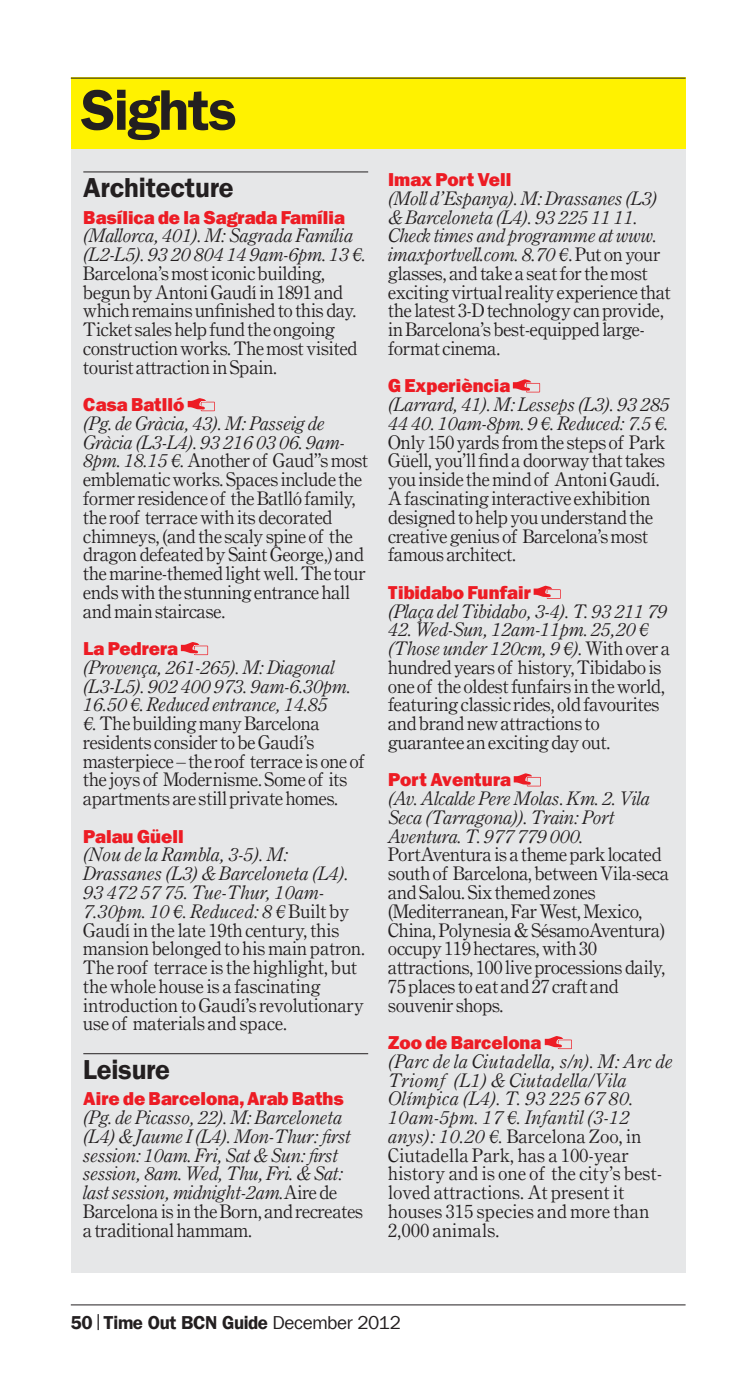
<style>
.page{position:relative;width:744px;height:1380px;background:#fff}
.page>*{position:absolute;margin:0;border:0;box-sizing:border-box;transform-origin:0 0}
.t1{font:57.5px "Franklin Gothic LT Com Dm";letter-spacing:-.025em;color:#231f20}
.t2{font:27.5px "Franklin Gothic LT Com Dm";letter-spacing:-.01em;color:#231f20}
.t3{font:18.75px/18.8px "Century OSMT Pro";color:#231f20}
.t4{font:italic 18.75px/18.8px "Century OSMT Pro";color:#231f20}
.t5{font:18.75px/18.8px "Century OSMT Pro";letter-spacing:.025em;color:#231f20}
.t6{font:800 18.75px "Franklin Gothic LT Com";color:#ed1c24}
.t7{font:18.75px "Franklin Gothic LT Com Dm";letter-spacing:-.025em;color:#231f20}
.s1{font-style:italic}
.s2{font-style:normal}
.s3{font-family:"Franklin Gothic LT Com"}
</style>
<div class="page">
<hr style="left:71px;top:1304px;width:614px;height:1px;background:#231f20">
<svg style="left:97px;top:1314px;width:2px;height:15px"></svg>
<div style="left:71px;top:77px;width:614px;height:1195px;background:#e6e7e8"></div>
<div style="left:71px;top:77px;width:614px;height:71px;background:#fff200"></div>
<hr style="left:71px;top:78px;width:614px;height:1px;background:#231f20">
<hr style="left:83px;top:171px;width:285px;height:1px;background:#231f20">
<hr style="left:83px;top:1053px;width:285px;height:1px;background:#231f20">
<svg style="left:187px;top:398px;width:28px;height:13px"></svg>
<svg style="left:181px;top:642px;width:27px;height:13px"></svg>
<svg style="left:512px;top:379px;width:28px;height:13px"></svg>
<svg style="left:533px;top:585px;width:27px;height:13px"></svg>
<svg style="left:513px;top:773px;width:27px;height:13px"></svg>
<svg style="left:544px;top:1036px;width:27px;height:12px"></svg>
<h1 class="t1" style="left:81px;top:76px;width:158px">Sights</h1>
<h2 class="t2" style="left:83px;top:172px;width:152px">Architecture</h2>
<p class="t6" style="left:83px;top:206px;width:263px">Basílica de la Sagrada Família</p>
<p class="t4" style="left:83px;top:227px;width:284px">(Mallorca, 401). M: Sagrada Família (L2-L5). 93 20 804 14 9am-6pm. 13 €.</p>
<p class="t3" style="left:83px;top:265px;width:275px">Barcelona’s most iconic building, begun by Antoni Gaudí in 1891 and which remains unfinished to this day.<br>Ticket sales help fund the ongoing construction works. The most visited tourist attraction in Spain.</p>
<p class="t6" style="left:83px;top:393px;width:102px">Casa Batlló</p>
<p class="t3" style="left:83px;top:415px;width:286px"><span class="s1">(Pg. de Gràcia, 43). M: Passeig de Gràcia (L3-L4). 93 216 03 06. 9am-8pm. 18.15 €.</span> Another of Gaud’’s most emblematic works. Spaces include the former residence of the Batlló family, the roof terrace with its decorated chimneys, (and the scaly spine of the dragon defeated by Saint George,) and the marine-themed light well. The tour ends with the stunning entrance hall and main staircase.</p>
<p class="t6" style="left:83px;top:637px;width:96px">La Pedrera</p>
<p class="t3" style="left:83px;top:659px;width:282px"><span class="s1">(Provença, 261-265). M: Diagonal (L3-L5). 902 400 973. 9am-6.30pm.<br>16.50 €. Reduced entrance, 14.85<br>€.</span> The building many Barcelona residents consider to be Gaudí’s masterpiece – the roof terrace is one of the joys of Modernisme. Some of its apartments are still private homes.</p>
<p class="t6" style="left:83px;top:825px;width:102px">Palau Güell</p>
<p class="t3" style="left:83px;top:846px;width:283px"><span class="s1">(Nou de la Rambla, 3-5). M:<br>Drassanes (L3) &amp; Barceloneta (L4).<br>93 472 57 75. Tue-Thur, 10am-7.30pm. 10 €. Reduced: 8 €</span> Built by Gaudí in the late 19th century, this mansion belonged to his main patron.<br>The roof terrace is the highlight, but the whole house is a fascinating introduction to Gaudí’s revolutionary use of materials and space.</p>
<h2 class="t2" style="left:83px;top:1053px;width:88px">Leisure</h2>
<p class="t6" style="left:83px;top:1087px;width:262px">Aire de Barcelona, Arab Baths</p>
<p class="t4" style="left:83px;top:1109px;width:281px">(Pg. de Picasso, 22). M: Barceloneta (L4) &amp; Jaume I (L4). Mon-Thur: first session: 10am. Fri, Sat &amp; Sun: first session, 8am. Wed, Thu, Fri. &amp; Sat: last session, midnight-2am.<span class="s2">Aire de Barcelona is in the Born, and recreates a traditional hammam.</span></p>
<p class="t6" style="left:388px;top:168px;width:125px">Imax Port Vell</p>
<p class="t3" style="left:388px;top:190px;width:284px"><span class="s1">(Moll d’Espanya). M: Drassanes (L3) &amp; Barceloneta (L4). 93 225 11 11.<br>Check times and programme at www. imaxportvell.com. 8.70 €</span>. Put on your glasses, and take a seat for the most exciting virtual reality experience that the latest 3-D technology can provide, in Barcelona’s best-equipped large&shy;format cinema.</p>
<p class="t6" style="left:388px;top:375px;width:123px">G Experiència</p>
<p class="t4" style="left:388px;top:396px;width:283px">(Larrard, 41). M: Lesseps (L3). 93 285<br>44 40. 10am-8pm. 9 €. Reduced: 7.5 €.</p>
<p class="t3" style="left:388px;top:434px;width:278px">Only 150 yards from the steps of Park Güell, you’ll find a doorway that takes you inside the mind of Antoni Gaudí.<br>A fascinating interactive exhibition designed to help you understand the creative genius of Barcelona’s most famous architect.</p>
<p class="t6" style="left:388px;top:581px;width:144px">Tibidabo Funfair</p>
<p class="t4" style="left:388px;top:602px;width:280px">(Plaça del Tibidabo, 3-4). T. 93 211 79</p>
<p class="t3" style="left:388px;top:621px;width:283px"><span class="s1">42. Wed-Sun, 12am-11pm. 25,20 € (Those under 120cm, 9 €).</span> With over a hundred years of history, Tibidabo is one of the oldest funfairs in the world, featuring classic rides, old favourites and brand new attractions to guarantee an exciting day out.</p>
<p class="t6" style="left:388px;top:768px;width:124px">Port Aventura</p>
<p class="t4" style="left:388px;top:790px;width:263px">(Av. Alcalde Pere Molas. Km. 2. Vila<br>Seca (Tarragona)). Train: Port<br>Aventura. T. 977 779 000.</p>
<p class="t3" style="left:388px;top:846px;width:282px">PortAventura is a theme park located south of Barcelona, between Vila-seca and Salou. Six themed zones (Mediterranean, Far West, Mexico,<br>China, Polynesia &amp; SésamoAventura) occupy 119 hectares, with 30 attractions, 100 live processions daily,<br>75 places to eat and 27 craft and souvenir shops.</p>
<p class="t6" style="left:388px;top:1031px;width:155px">Zoo de Barcelona</p>
<p class="t5" style="left:388px;top:1052px;width:286px"><span class="s1">(Parc de la Ciutadella, s/n). M: Arc de<br>Triomf (L1) &amp; Ciutadella/Vila<br>Olímpica (L4). T. 93 225 67 80.<br>10am-5pm. 17 €. Infantil (3-12 anys): 10.20 €.</span> Barcelona Zoo, in<br>Ciutadella Park, has a 100-year history and is one of the city’s best&shy;loved attractions. At present it houses 315 species and more than<br>2,000 animals.</p>
<p class="t7" style="left:71px;top:1311px;width:331px">50 Time Out BCN Guide <span class="s3">December 2012</span></p>
</div>
